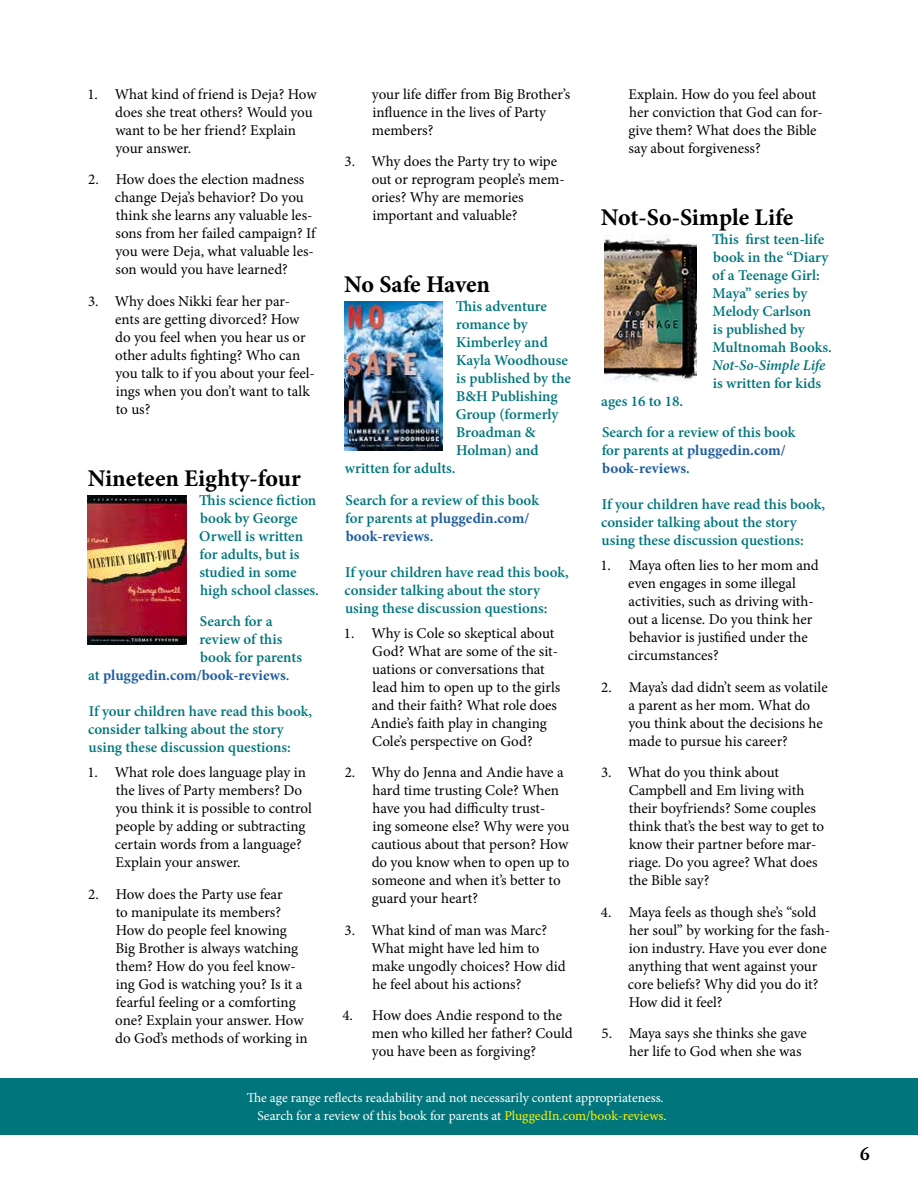
<style>
.page{position:relative;width:918px;height:1188px;background:#fff}
.page>*{position:absolute;margin:0;border:0;box-sizing:border-box;transform-origin:0 0}
.t1{font:700 24px "Minion Pro";letter-spacing:-.005em;color:#000}
.t2{font:700 20.25px "Atma Serif OT";color:#000}
.t3{font:15px/18px "Minion Pro";letter-spacing:-.005em;color:#000}
.t4{font:600 15px/18px "Minion Pro";color:#00767c}
.t5{font:700 15px/18px "Minion Pro";color:#215e9e}
.t6{font:italic 600 15px "Minion Pro";letter-spacing:-.01em;color:#00767c}
.t7{font:13.5px/18.3px "Minion Pro";letter-spacing:-.005em;color:#fff;text-align:right}
.s1{font-weight:600;color:#00767c}
.s2{color:#fff200}
</style>
<div class="page">
<div style="left:0;top:1078px;width:918px;height:56px;background:#00767c"></div>
<img style="left:88px;top:496px;width:99px;height:148px">
<img style="left:345px;top:302px;width:98px;height:149px">
<img style="left:604px;top:234px;width:92px;height:148px">
<p class="t3" style="left:115px;top:85px;width:203px;text-indent:-28px">1. What kind of friend is Deja? How does she treat others? Would you want to be her friend? Explain your answer.</p>
<p class="t3" style="left:115px;top:170px;width:202px;text-indent:-27px">2. How does the election madness change Deja’s behavior? Do you think she learns any valuable les&shy;sons from her failed campaign? If you were Deja, what valuable les&shy;son would you have learned?</p>
<p class="t3" style="left:115px;top:292px;width:201px;text-indent:-27px">3. Why does Nikki fear her par&shy;ents are getting divorced? How do you feel when you hear us or other adults fighting? Who can you talk to if you about your feel&shy;ings when you don’t want to talk to us?</p>
<h1 class="t1" style="left:88px;top:461px;width:215px">Nineteen Eighty-four</h1>
<p class="t4" style="left:199px;top:491px;width:121px">This science fiction book by George<br>Orwell is written for adults, but is studied in some high school classes.</p>
<p class="t4" style="left:200px;top:613px;width:74px">Search for a</p>
<p class="t4" style="left:200px;top:631px;width:84px">review of this</p>
<p class="t4" style="left:200px;top:649px;width:103px">book for parents</p>
<p class="t5" style="left:88px;top:666px;width:203px"><span class="s1">at</span> pluggedin.com/book-reviews<span class="s1">.</span></p>
<p class="t4" style="left:88px;top:703px;width:226px">If your children have read this book, consider talking about the story using these discussion questions:</p>
<p class="t3" style="left:115px;top:763px;width:198px;text-indent:-27px">1. What role does language play in the lives of Party members? Do you think it is possible to control people by adding or subtracting certain words from a language?<br>Explain your answer.</p>
<p class="t3" style="left:115px;top:885px;width:194px;text-indent:-27px">2. How does the Party use fear<br>to manipulate its members?<br>How do people feel knowing<br>Big Brother is always watching them? How do you feel know&shy;ing God is watching you? Is it a fearful feeling or a comforting one? Explain your answer. How do God’s methods of working in</p>
<p class="t3" style="left:372px;top:85px;width:200px">your life differ from Big Brother’s influence in the lives of Party members?</p>
<p class="t3" style="left:372px;top:152px;width:194px;text-indent:-27px">3. Why does the Party try to wipe out or reprogram people’s mem&shy;ories? Why are memories important and valuable?</p>
<h1 class="t1" style="left:344px;top:268px;width:147px">No Safe Haven</h1>
<p class="t4" style="left:456px;top:298px;width:117px">This adventure romance by<br>Kimberley and<br>Kayla Woodhouse is published by the<br>B&amp;H Publishing<br>Group (formerly<br>Broadman &amp;<br>Holman) and</p>
<p class="t4" style="left:345px;top:453px;width:196px;line-height:31.5px">written for adults.<br>Search for a review of this book</p>
<p class="t5" style="left:345px;top:509px;width:186px"><span class="s1">for parents at</span> pluggedin.com/ book-reviews<span class="s1">.</span></p>
<p class="t4" style="left:344px;top:563px;width:226px">If your children have read this book, consider talking about the story using these discussion questions:</p>
<p class="t3" style="left:370px;top:624px;width:191px;text-indent:-27px">1. Why is Cole so skeptical about<br>God? What are some of the sit&shy;uations or conversations that lead him to open up to the girls and their faith? What role does<br>Andie’s faith play in changing<br>Cole’s perspective on God?</p>
<p class="t3" style="left:371px;top:763px;width:200px;text-indent:-27px">2. Why do Jenna and Andie have a hard time trusting Cole? When have you had difficulty trust-<br>ing someone else? Why were you cautious about that person? How do you know when to open up to someone and when it’s better to guard your heart?</p>
<p class="t3" style="left:371px;top:921px;width:196px;text-indent:-27px">3. What kind of man was Marc?<br>What might have led him to make ungodly choices? How did he feel about his actions?</p>
<p class="t3" style="left:372px;top:1006px;width:202px;text-indent:-29px">4. How does Andie respond to the men who killed her father? Could you have been as forgiving?</p>
<p class="t3" style="left:628px;top:85px;width:196px">Explain. How do you feel about her conviction that God can for&shy;give them? What does the Bible say about forgiveness?</p>
<h1 class="t1" style="left:601px;top:200px;width:194px">Not-So-Simple Life</h1>
<p class="t4" style="left:712px;top:230px;width:121px">This first teen-life book in the “Diary of a Teenage Girl:<br>Maya” series by<br>Melody Carlson<br>is published by<br>Multnomah Books.</p>
<p class="t6" style="left:712px;top:355px;width:115px">Not-So-Simple Life</p>
<p class="t4" style="left:713px;top:374px;width:110px">is written for kids</p>
<p class="t4" style="left:601px;top:385px;width:196px;line-height:31.5px">ages 16 to 18.<br>Search for a review of this book</p>
<p class="t5" style="left:602px;top:441px;width:186px"><span class="s1">for parents at</span> pluggedin.com/ book-reviews<span class="s1">.</span></p>
<p class="t4" style="left:601px;top:496px;width:226px">If your children have read this book, consider talking about the story using these discussion questions:</p>
<p class="t3" style="left:628px;top:556px;width:192px;text-indent:-28px">1. Maya often lies to her mom and even engages in some illegal activities, such as driving with&shy;out a license. Do you think her behavior is justified under the circumstances?</p>
<p class="t3" style="left:628px;top:678px;width:201px;text-indent:-27px">2. Maya’s dad didn’t seem as volatile a parent as her mom. What do you think about the decisions he made to pursue his career?</p>
<p class="t3" style="left:629px;top:763px;width:197px;text-indent:-27px">3. What do you think about<br>Campbell and Em living with their boyfriends? Some couples think that’s the best way to get to know their partner before mar&shy;riage. Do you agree? What does the Bible say?</p>
<p class="t3" style="left:628px;top:903px;width:204px;text-indent:-27px">4. Maya feels as though she’s “sold her soul” by working for the fash&shy;ion industry. Have you ever done anything that went against your core beliefs? Why did you do it?<br>How did it feel?</p>
<p class="t3" style="left:629px;top:1024px;width:179px;text-indent:-27px">5. Maya says she thinks she gave her life to God when she was</p>
<p class="t7" style="left:247px;top:1088px;width:420px">The age range reflects readability and not necessarily content appropriateness.<br>Search for a review of this book for parents at <span class="s2">PluggedIn.com/book-reviews</span>.</p>
<h2 class="t2" style="left:860px;top:1142px;width:12px">6</h2>
</div>
